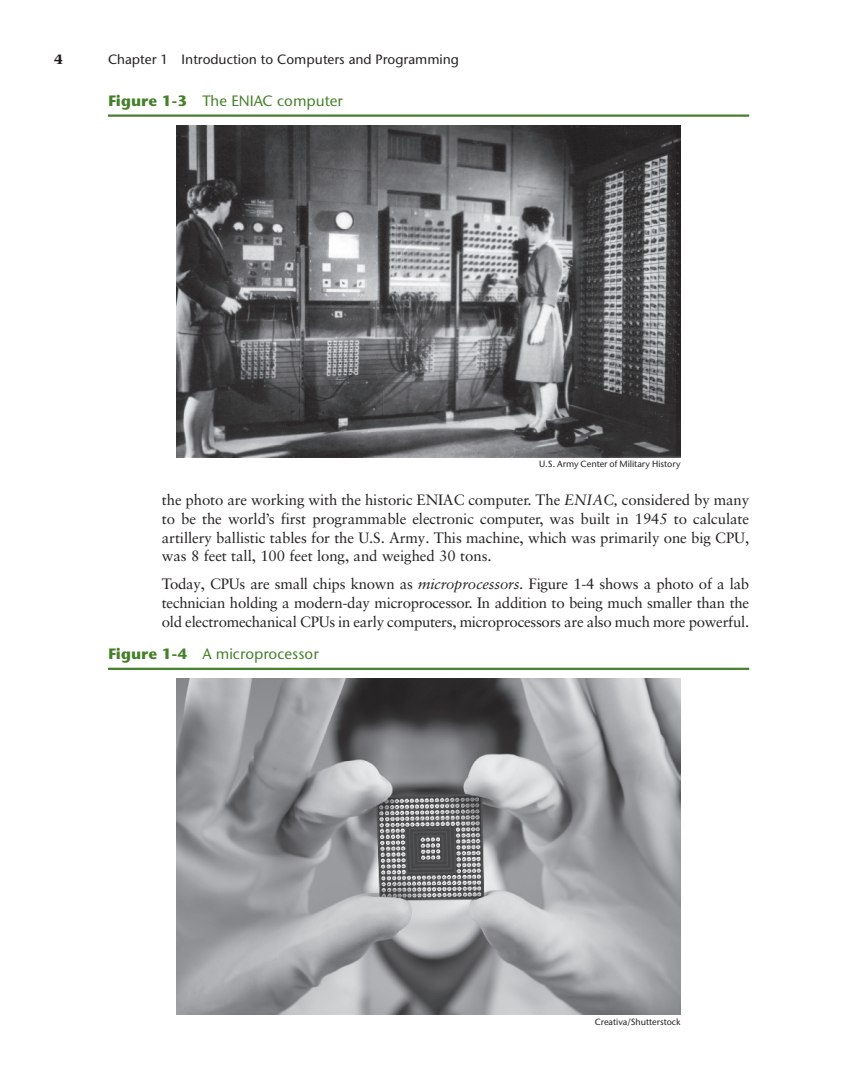
<style>
.page{position:relative;width:864px;height:1080px;background:#fff}
.page>*{position:absolute;margin:0;border:0;box-sizing:border-box;transform-origin:0 0}
.t1{font:15px/18.8px "Sabon LT Pro";letter-spacing:-.01em;color:#231f20;text-align:justify}
.t2{font:500 15px "Stone Sans ITC Std";color:#45802a}
.t3{font:500 13.5px "Stone Sans ITC Std";color:#231f20}
.t4{font:700 13.5px "Stone Serif ITC Pro";color:#231f20}
.t5{font:500 9px "Stone Sans ITC Std";color:#231f20}
.s1{font-weight:700}
.s2{font-style:italic}
</style>
<div class="page">
<img style="left:177px;top:126px;width:504px;height:332px">
<hr style="left:108px;top:115px;width:641px;height:2px;background:#45802a">
<img style="left:177px;top:679px;width:504px;height:336px">
<hr style="left:108px;top:668px;width:641px;height:2px;background:#45802a">
<p class="t4" style="left:54px;top:51px;width:10px">4</p>
<p class="t3" style="left:108px;top:51px;width:353px">Chapter 1 Introduction to Computers and Programming</p>
<p class="t2" style="left:108px;top:91px;width:236px"><span class="s1">Figure 1-3</span> The ENIAC computer</p>
<p class="t5" style="left:539px;top:459px;width:143px">U.S. Army Center of Military History</p>
<p class="t1" style="left:162px;top:490px;width:589px">the photo are working with the historic ENIAC computer. The <span class="s2">ENIAC,</span> considered by many to be the world’s first programmable electronic computer, was built in 1945 to calculate artillery ballistic tables for the U.S. Army. This machine, which was primarily one big CPU, was 8 feet tall, 100 feet long, and weighed 30 tons.</p>
<p class="t1" style="left:162px;top:574px;width:589px">Today, CPUs are small chips known as <span class="s2">microprocessors</span>. Figure 1-4 shows a photo of a lab technician holding a modern-day microprocessor. In addition to being much smaller than the old electromechanical CPUs in early computers, microprocessors are also much more powerful.</p>
<p class="t2" style="left:108px;top:644px;width:212px"><span class="s1">Figure 1-4</span> A microprocessor</p>
<p class="t5" style="left:595px;top:1016px;width:87px">Creativa/Shutterstock</p>
</div>
